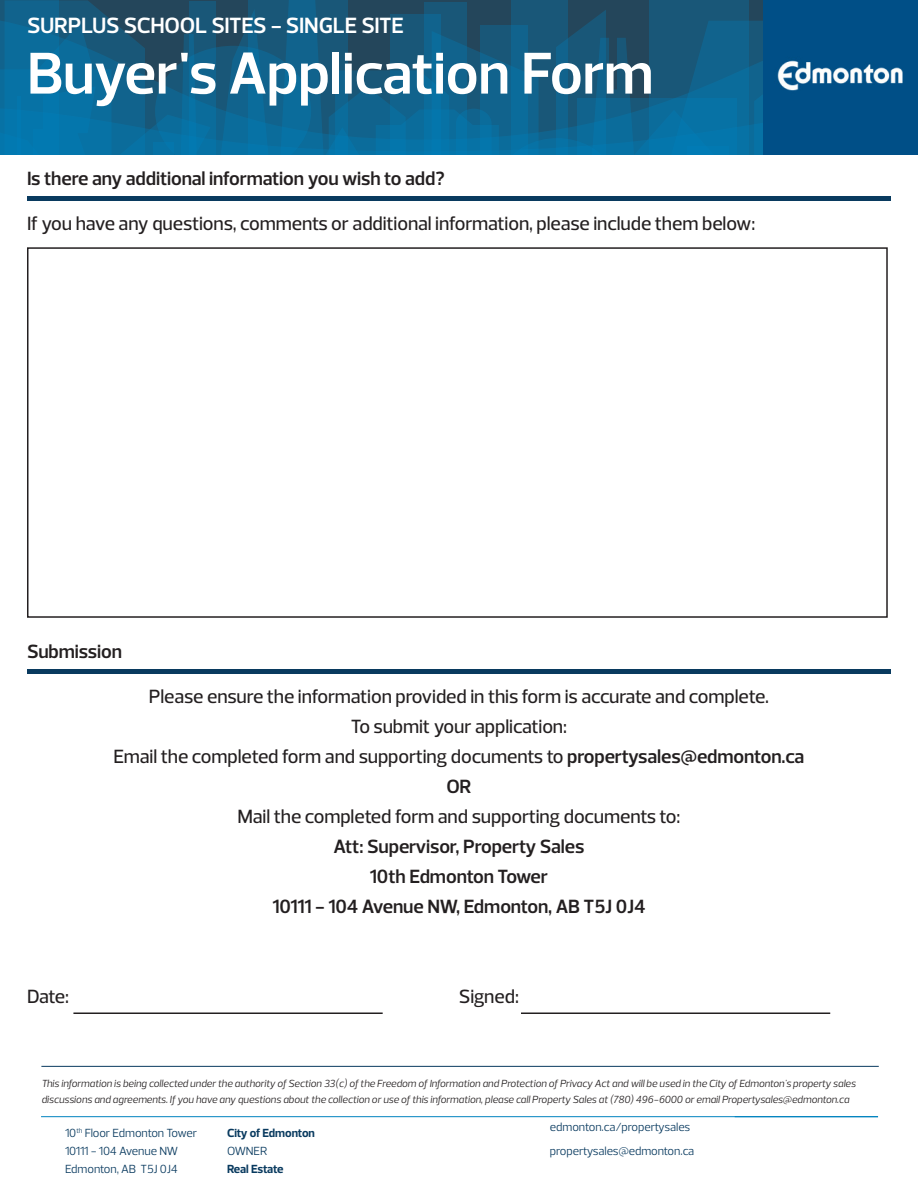
<style>
.page{position:relative;width:918px;height:1188px;background:#fff}
.page>*{position:absolute;margin:0;border:0;box-sizing:border-box;transform-origin:0 0}
.t1{font:600 60px "Prelo";letter-spacing:-.01em;color:#fff}
.t2{font:600 22.5px "Prelo";letter-spacing:-.015em;color:#fff}
.t3{font:500 19.5px "Prelo";letter-spacing:-.005em;color:#231f20}
.t4{font:600 19.5px "Prelo";letter-spacing:-.005em;color:#231f20}
.t5{font:12px/18px "Prelo";letter-spacing:-.005em;color:#093a5f}
.t6{font:700 12px/18px "Prelo";letter-spacing:-.015em;color:#093a5f}
.LINE_BREAK{font:italic 10.5px/16.5px "Prelo";letter-spacing:-.005em;color:#231f20}
.s1{font-weight:600}
.s2{font-weight:400}
</style>
<div class="page">
<svg style="left:0;top:0;width:764px;height:154px;background:#126088"></svg>
<img style="left:764px;top:0;width:154px;height:154px">
<hr style="left:41px;top:1116px;width:837px;height:1px;background:#0083bf">
<hr style="left:41px;top:1066px;width:838px;height:1px;background:#093a5f">
<hr style="left:27px;top:669px;width:864px;height:4px;background:#093a5f">
<hr style="left:73px;top:1012px;width:310px;height:2px;background:#231f20">
<hr style="left:521px;top:1012px;width:309px;height:2px;background:#231f20">
<hr style="left:27px;top:196px;width:864px;height:4px;background:#093a5f">
<div style="left:27px;top:247px;width:861px;height:371px;border:2px solid #231f20"></div>
<p class="t2" style="left:27px;top:13px;width:378px">SURPLUS SCHOOL SITES - SINGLE SITE</p>
<p class="t1" style="left:27px;top:40px;width:628px">Buyer's Application Form</p>
<p class="t4" style="left:27px;top:168px;width:419px">Is there any additional information you wish to add?</p>
<p class="t3" style="left:27px;top:213px;width:730px">If you have any questions, comments or additional information, please include them below:</p>
<p class="t4" style="left:27px;top:641px;width:97px">Submission</p>
<p class="t3" style="left:149px;top:686px;width:621px">Please ensure the information provided in this form is accurate and complete.</p>
<p class="t3" style="left:351px;top:716px;width:218px">To submit your application:</p>
<p class="t3" style="left:114px;top:746px;width:693px">Email the completed form and supporting documents to <span class="s1">propertysales@edmonton.ca</span></p>
<p class="t4" style="left:446px;top:776px;width:27px">OR</p>
<p class="t3" style="left:237px;top:806px;width:445px">Mail the completed form and supporting documents to:</p>
<p class="t4" style="left:333px;top:836px;width:253px">Att: Supervisor, Property Sales</p>
<p class="t4" style="left:370px;top:866px;width:180px">10th Edmonton Tower</p>
<p class="t4" style="left:272px;top:896px;width:375px">10111 - 104 Avenue NW, Edmonton, AB T5J 0J4</p>
<p class="t3" style="left:27px;top:986px;width:44px">Date:</p>
<p class="t3" style="left:459px;top:986px;width:61px">Signed:</p>
<p class="LINE_BREAK" style="left:41px;top:1075px;width:816px">This information is being collected under the authority of Section 33(c) of the Freedom of Information and Protection of Privacy Act and will be used in the City of Edmonton's property sales discussions and agreements. If you have any questions about the collection or use of this information, please call Property Sales at (780) 496-6000 or email Propertysales@edmonton.ca</p>
<p class="t5" style="left:65px;top:1124px;width:134px">10<sup>th</sup> Floor Edmonton Tower<br>10111 - 104 Avenue NW<br>Edmonton, AB T5J 0J4</p>
<p class="t6" style="left:227px;top:1124px;width:89px">City of Edmonton<br><span class="s2">OWNER<br></span>Real Estate</p>
<p class="t5" style="left:550px;top:1118px;width:142px">edmonton.ca/propertysales</p>
<p class="t5" style="left:550px;top:1142px;width:146px">propertysales@edmonton.ca</p>
</div>
